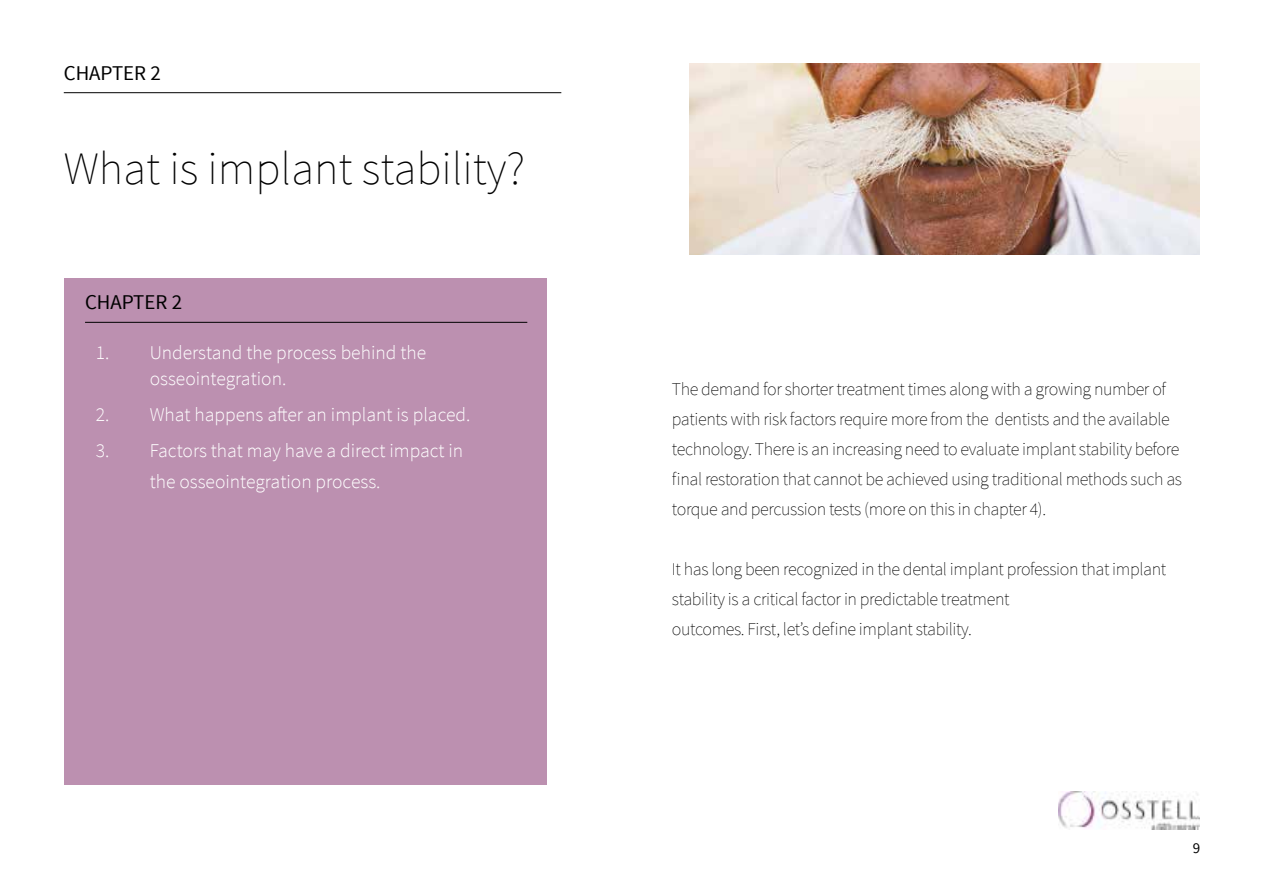
<style>
.page{position:relative;width:1263px;height:893px;background:#fff}
.page>*{position:absolute;margin:0;border:0;box-sizing:border-box;transform-origin:0 0}
.t1{font:200 46.5px "Source Sans Pro";color:#000}
.t2{font:21px "Source Sans Pro";color:#000}
.t3{font:300 19.5px/25.5px "Source Sans Pro";color:#fff}
.t4{font:200 18px/30px "Source Sans Pro";letter-spacing:-.02em;color:#000}
.t5{font:15px "Source Sans Pro";color:#000}
</style>
<div class="page">
<div style="left:64px;top:279px;width:482px;height:505px;background:#bc90b0"></div>
<hr style="left:64px;top:92px;width:497px;height:1px;background:#000">
<hr style="left:85px;top:322px;width:442px;height:1px;background:#000">
<img style="left:1058px;top:792px;width:141px;height:37px">
<img style="left:689px;top:64px;width:510px;height:191px">
<p class="t2" style="left:64px;top:60px;width:99px">CHAPTER 2</p>
<h1 class="t1" style="left:64px;top:140px;width:463px">What is implant stability?</h1>
<p class="t2" style="left:85px;top:289px;width:99px">CHAPTER 2</p>
<p class="t3" style="left:150px;top:340px;width:278px;text-indent:-54px">1. Understand the process behind the osseointegration.</p>
<p class="t3" style="left:96px;top:401px;width:376px">2. What happens after an implant is placed.</p>
<p class="t3" style="left:150px;top:434px;width:315px;line-height:31.5px;text-indent:-54px">3. Factors that may have a direct impact in the osseointegration process.</p>
<p class="t4" style="left:672px;top:374px;width:512px">The demand for shorter treatment times along with a growing number of patients with risk factors require more from the dentists and the available technology. There is an increasing need to evaluate implant stability before final restoration that cannot be achieved using traditional methods such as torque and percussion tests (more on this in chapter 4).</p>
<p class="t4" style="left:672px;top:554px;width:496px">It has long been recognized in the dental implant profession that implant stability is a critical factor in predictable treatment<br>outcomes. First, let’s define implant stability.</p>
<p class="t5" style="left:1193px;top:839px;width:9px">9</p>
</div>
